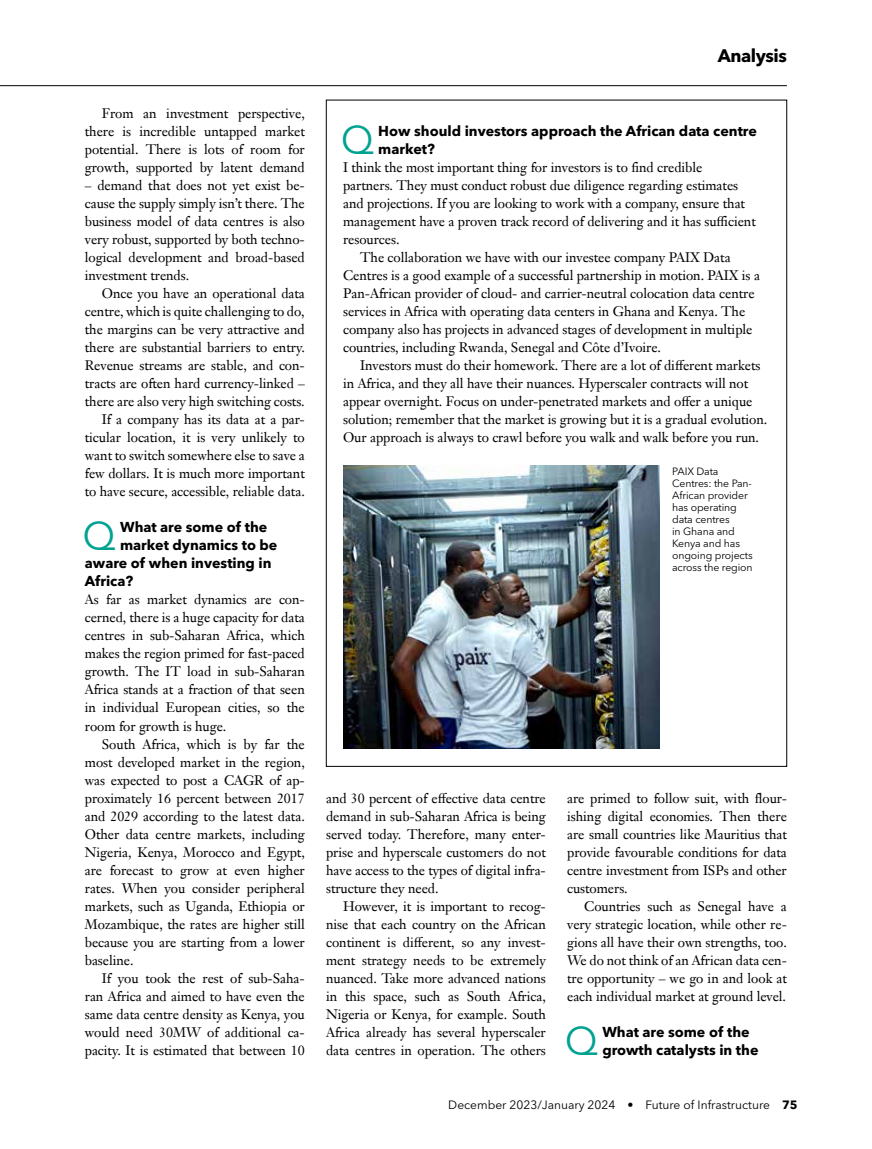
<style>
.page{position:relative;width:872px;height:1149px;background:#fff}
.page>*{position:absolute;margin:0;border:0;box-sizing:border-box;transform-origin:0 0}
.t1{font:39.6px "Avenir Next LT Pro";color:#00a291}
.t2{font:700 18px "Avenir Next LT Pro";letter-spacing:-.025em;color:#000}
.t3{font:700 14.25px/18px "Avenir Next LT Pro";color:#000}
.t4{font:13.5px/18px "Janson Text LT Pro";letter-spacing:-.005em;color:#000;text-align:justify}
.t5{font:12px "Avenir Next LT Pro";color:#000}
.t6{font:10.5px/12px "Avenir Next LT Pro";letter-spacing:-.01em;color:#000}
.s1{font-weight:700}
</style>
<div class="page">
<hr style="left:0;top:85px;width:787px;height:1px;background:#000">
<img style="left:343px;top:465px;width:316px;height:283px">
<p class="t4" style="left:85px;top:104px;width:221px;text-indent:17px">From an investment perspective, there is incredible untapped market potential. There is lots of room for growth, supported by latent demand</p>
<p class="t4" style="left:85px;top:176px;width:221px">– demand that does not yet exist be&shy;cause the supply simply isn’t there. The business model of data centres is also very robust, supported by both techno&shy;logical development and broad-based investment trends.</p>
<p class="t4" style="left:85px;top:284px;width:221px;text-align:right">Once you have an operational data centre, which is quite challenging to do, the margins can be very attractive and there are substantial barriers to entry.<br>Revenue streams are stable, and con&shy;tracts are often hard currency-linked – there are also very high switching costs.<br>If a company has its data at a par&shy;ticular location, it is very unlikely to want to switch somewhere else to save a few dollars. It is much more important to have secure, accessible, reliable data.</p>
<h1 class="t1" style="left:83px;top:512px;width:35px">Q</h1>
<p class="t3" style="left:120px;top:518px;width:149px">What are some of the</p>
<p class="t3" style="left:120px;top:536px;width:159px">market dynamics to be</p>
<p class="t3" style="left:85px;top:554px;width:188px">aware of when investing in</p>
<p class="t3" style="left:85px;top:572px;width:50px">Africa?</p>
<p class="t4" style="left:85px;top:590px;width:221px">As far as market dynamics are con&shy;cerned, there is a huge capacity for data centres in sub-Saharan Africa, which makes the region primed for fast-paced growth. The IT load in sub-Saharan Africa stands at a fraction of that seen in individual European cities, so the room for growth is huge.</p>
<p class="t4" style="left:85px;top:734px;width:221px;text-indent:17px">South Africa, which is by far the most developed market in the region, was expected to post a CAGR of ap&shy;proximately 16 percent between 2017 and 2029 according to the latest data.<br>Other data centre markets, including Nigeria, Kenya, Morocco and Egypt, are forecast to grow at even higher rates. When you consider peripheral markets, such as Uganda, Ethiopia or Mozambique, the rates are higher still because you are starting from a lower baseline.</p>
<p class="t4" style="left:85px;top:968px;width:221px;text-indent:17px">If you took the rest of sub-Saha&shy;ran Africa and aimed to have even the same data centre density as Kenya, you would need 30MW of additional ca&shy;pacity. It is estimated that between 10</p>
<h2 class="t2" style="left:717px;top:45px;width:71px">Analysis</h2>
<h1 class="t1" style="left:341px;top:116px;width:35px">Q</h1>
<p class="t3" style="left:378px;top:122px;width:380px">How should investors approach the African data centre market?</p>
<p class="t4" style="left:343px;top:158px;width:361px">I think the most important thing for investors is to find credible</p>
<p class="t4" style="left:343px;top:176px;width:396px">partners. They must conduct robust due diligence regarding estimates</p>
<p class="t4" style="left:343px;top:194px;width:403px">and projections. If you are looking to work with a company, ensure that</p>
<p class="t4" style="left:343px;top:212px;width:414px">management have a proven track record of delivering and it has sufficient</p>
<p class="t4" style="left:343px;top:230px;width:58px">resources.</p>
<p class="t4" style="left:360px;top:248px;width:372px">The collaboration we have with our investee company PAIX Data</p>
<p class="t4" style="left:343px;top:266px;width:418px">Centres is a good example of a successful partnership in motion. PAIX is a</p>
<p class="t4" style="left:343px;top:284px;width:413px">Pan-African provider of cloud- and carrier-neutral colocation data centre</p>
<p class="t4" style="left:343px;top:302px;width:404px">services in Africa with operating data centers in Ghana and Kenya. The</p>
<p class="t4" style="left:343px;top:320px;width:411px">company also has projects in advanced stages of development in multiple</p>
<p class="t4" style="left:343px;top:338px;width:319px">countries, including Rwanda, Senegal and Côte d’Ivoire.</p>
<p class="t4" style="left:360px;top:356px;width:402px">Investors must do their homework. There are a lot of different markets</p>
<p class="t4" style="left:343px;top:374px;width:407px">in Africa, and they all have their nuances. Hyperscaler contracts will not</p>
<p class="t4" style="left:343px;top:392px;width:411px">appear overnight. Focus on under-penetrated markets and offer a unique</p>
<p class="t4" style="left:343px;top:410px;width:426px">solution; remember that the market is growing but it is a gradual evolution.</p>
<p class="t4" style="left:343px;top:428px;width:417px">Our approach is always to crawl before you walk and walk before you run.</p>
<p class="t6" style="left:672px;top:465px;width:82px">PAIX Data<br>Centres: the Pan-<br>African provider has operating data centres<br>in Ghana and<br>Kenya and has ongoing projects across the region</p>
<p class="t4" style="left:326px;top:788px;width:221px">and 30 percent of effective data centre demand in sub-Saharan Africa is being served today. Therefore, many enter&shy;prise and hyperscale customers do not have access to the types of digital infra&shy;structure they need.</p>
<p class="t4" style="left:326px;top:896px;width:221px;text-indent:17px">However, it is important to recog&shy;nise that each country on the African continent is different, so any invest&shy;ment strategy needs to be extremely nuanced. Take more advanced nations in this space, such as South Africa, Nigeria or Kenya, for example. South Africa already has several hyperscaler data centres in operation. The others</p>
<p class="t4" style="left:567px;top:788px;width:221px">are primed to follow suit, with flour&shy;ishing digital economies. Then there are small countries like Mauritius that provide favourable conditions for data centre investment from ISPs and other customers.</p>
<p class="t4" style="left:567px;top:896px;width:221px;text-indent:17px">Countries such as Senegal have a very strategic location, while other re&shy;gions all have their own strengths, too.<br>We do not think of an African data cen&shy;tre opportunity – we go in and look at each individual market at ground level.</p>
<h1 class="t1" style="left:565px;top:1016px;width:35px">Q</h1>
<p class="t3" style="left:602px;top:1022px;width:158px">What are some of the growth catalysts in the</p>
<p class="t5" style="left:448px;top:1097px;width:351px">December 2023/January 2024 • Future of Infrastructure <span class="s1">75</span></p>
</div>
